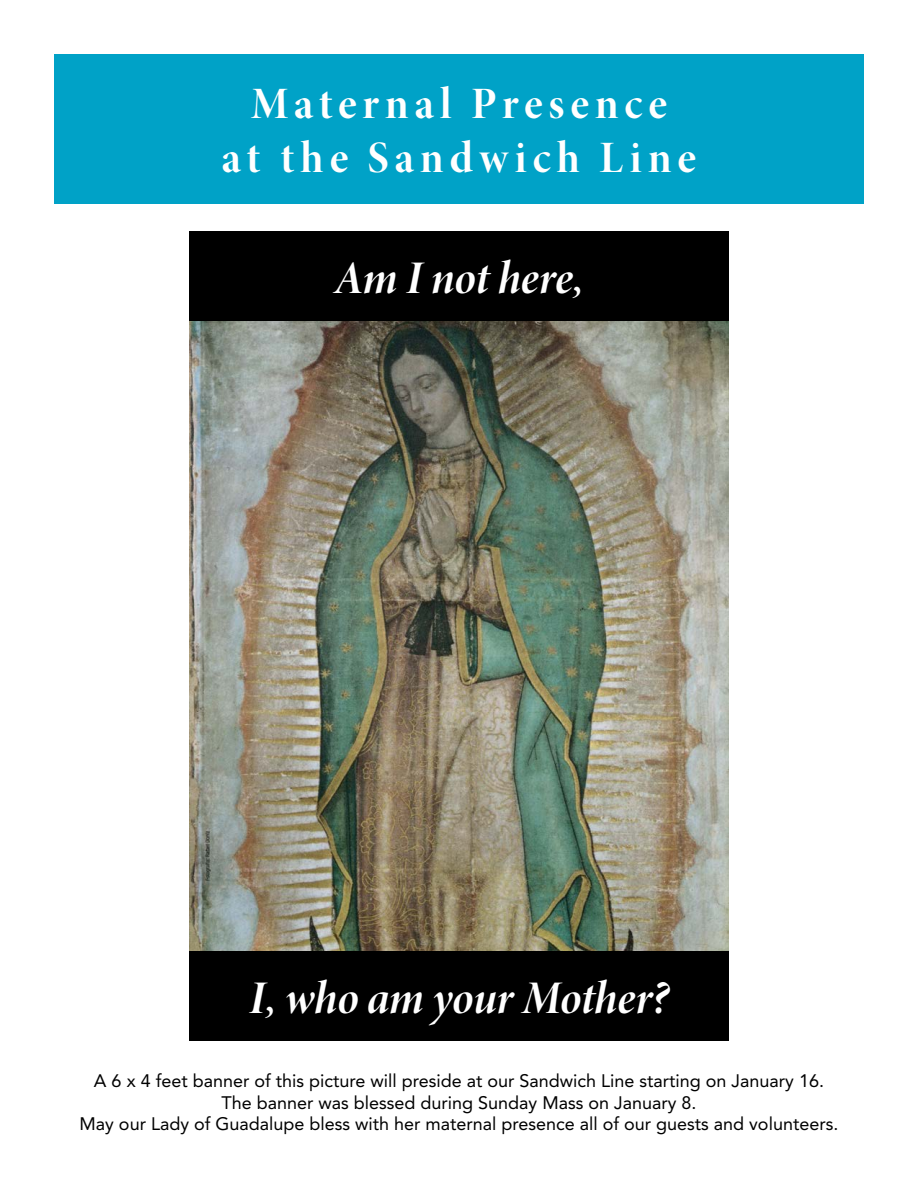
<style>
.page{position:relative;width:918px;height:1188px;background:#fff}
.page>*{position:absolute;margin:0;border:0;box-sizing:border-box;transform-origin:0 0}
.t1{font:46.8px "Minion Pro Bold It Disp";letter-spacing:-.005em;color:#fff}
.t2{font:45px/54px "Minion Pro Bold Disp";letter-spacing:.13em;color:#fff;text-align:center}
.t3{font:18px/21.6px "Avenir LT Std";color:#000;text-align:center}
</style>
<div class="page">
<div style="left:54px;top:54px;width:810px;height:149px;background:#00a2c7"></div>
<img style="left:189px;top:321px;width:540px;height:630px">
<div style="left:189px;top:951px;width:540px;height:90px;background:#000"></div>
<div style="left:189px;top:231px;width:540px;height:90px;background:#000"></div>
<h2 class="t2" style="left:222px;top:78px;width:476px">Maternal Presence<br>at the Sandwich Line</h2>
<h1 class="t1" style="left:334px;top:250px;width:251px">Am I not here,</h1>
<h1 class="t1" style="left:249px;top:970px;width:421px">I, who am your Mother?</h1>
<p class="t3" style="left:80px;top:1070px;width:760px">A 6 x 4 feet banner of this picture will preside at our Sandwich Line starting on January 16.<br>The banner was blessed during Sunday Mass on January 8.<br>May our Lady of Guadalupe bless with her maternal presence all of our guests and volunteers.</p>
</div>
